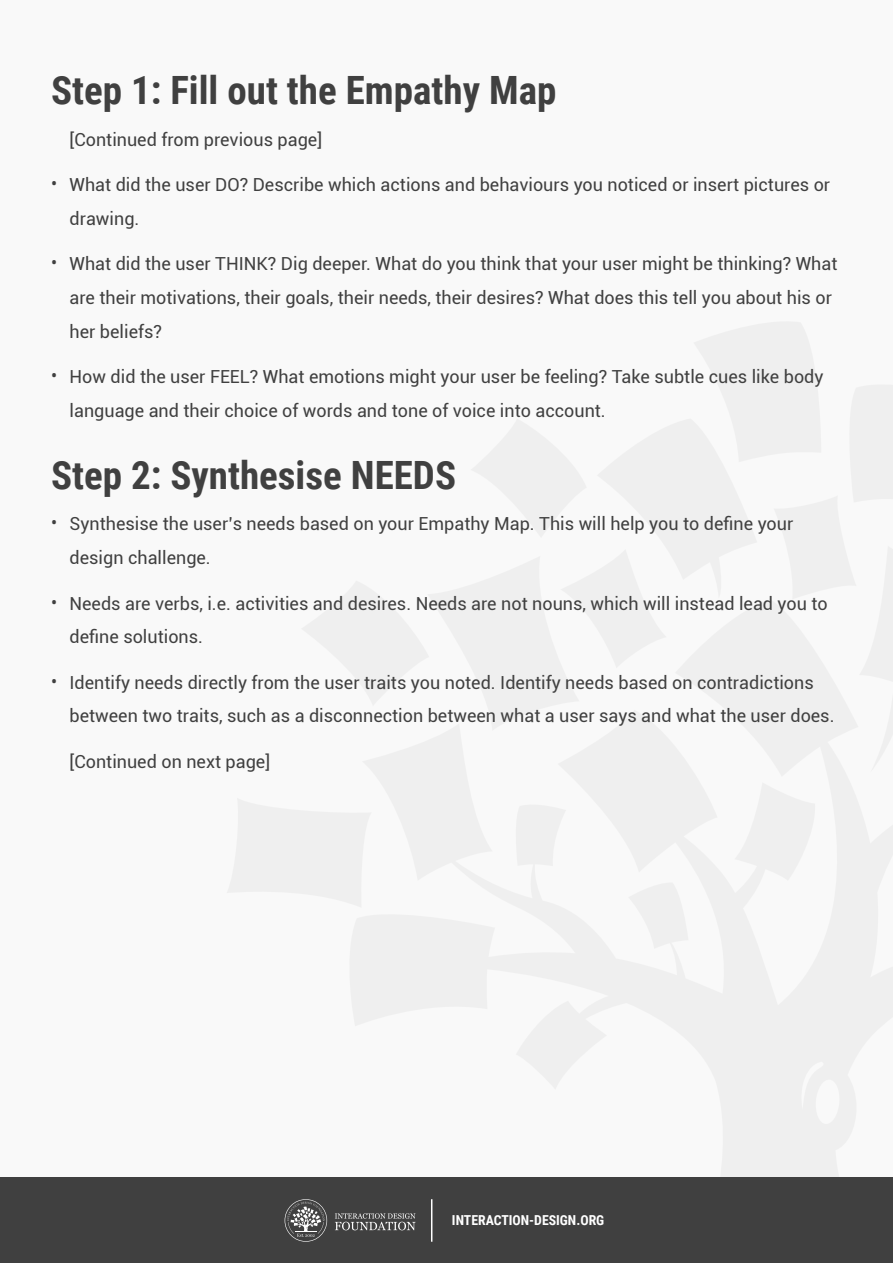
<style>
.page{position:relative;width:893px;height:1263px;background:#f9f9f9}
.page>*{position:absolute;margin:0;border:0;box-sizing:border-box;transform-origin:0 0}
.t1{font:700 39px "Roboto Condensed";color:#404040}
.t2{font:18px/33.6px "Roboto";color:#404040}
.t3{font:700 13.8px "Roboto Condensed";color:#fff}
</style>
<div class="page">
<div style="left:0;top:1178px;width:893px;height:85px;background:#404040"></div>
<svg style="left:335px;top:1213px;width:81px;height:17px"></svg>
<svg style="left:285px;top:1199px;width:42px;height:43px"></svg>
<hr style="left:431px;top:1199px;width:1px;height:43px;background:#fff">
<h1 class="t1" style="left:51px;top:63px;width:507px">Step 1: Fill out the Empathy Map</h1>
<p class="t2" style="left:51px;top:166px;width:8px">•</p>
<p class="t2" style="left:51px;top:246px;width:8px">•</p>
<p class="t2" style="left:51px;top:358px;width:8px">•</p>
<p class="t2" style="left:70px;top:122px;width:254px">[Continued from previous page]</p>
<p class="t2" style="left:70px;top:167px;width:762px">What did the user DO? Describe which actions and behaviours you noticed or insert pictures or drawing.</p>
<p class="t2" style="left:70px;top:246px;width:769px">What did the user THINK? Dig deeper. What do you think that your user might be thinking? What are their motivations, their goals, their needs, their desires? What does this tell you about his or her beliefs?</p>
<p class="t2" style="left:70px;top:359px;width:755px">How did the user FEEL? What emotions might your user be feeling? Take subtle cues like body language and their choice of words and tone of voice into account.</p>
<h1 class="t1" style="left:51px;top:448px;width:407px">Step 2: Synthesise NEEDS</h1>
<p class="t2" style="left:51px;top:506px;width:8px">•</p>
<p class="t2" style="left:51px;top:585px;width:8px">•</p>
<p class="t2" style="left:51px;top:664px;width:8px">•</p>
<p class="t2" style="left:70px;top:506px;width:725px">Synthesise the user’s needs based on your Empathy Map. This will help you to define your design challenge.</p>
<p class="t2" style="left:70px;top:586px;width:760px">Needs are verbs, i.e. activities and desires. Needs are not nouns, which will instead lead you to define solutions.</p>
<p class="t2" style="left:70px;top:665px;width:766px">Identify needs directly from the user traits you noted. Identify needs based on contradictions between two traits, such as a disconnection between what a user says and what the user does.</p>
<p class="t2" style="left:70px;top:744px;width:202px">[Continued on next page]</p>
<p class="t3" style="left:452px;top:1210px;width:154px">INTERACTION-DESIGN.ORG</p>
</div>
